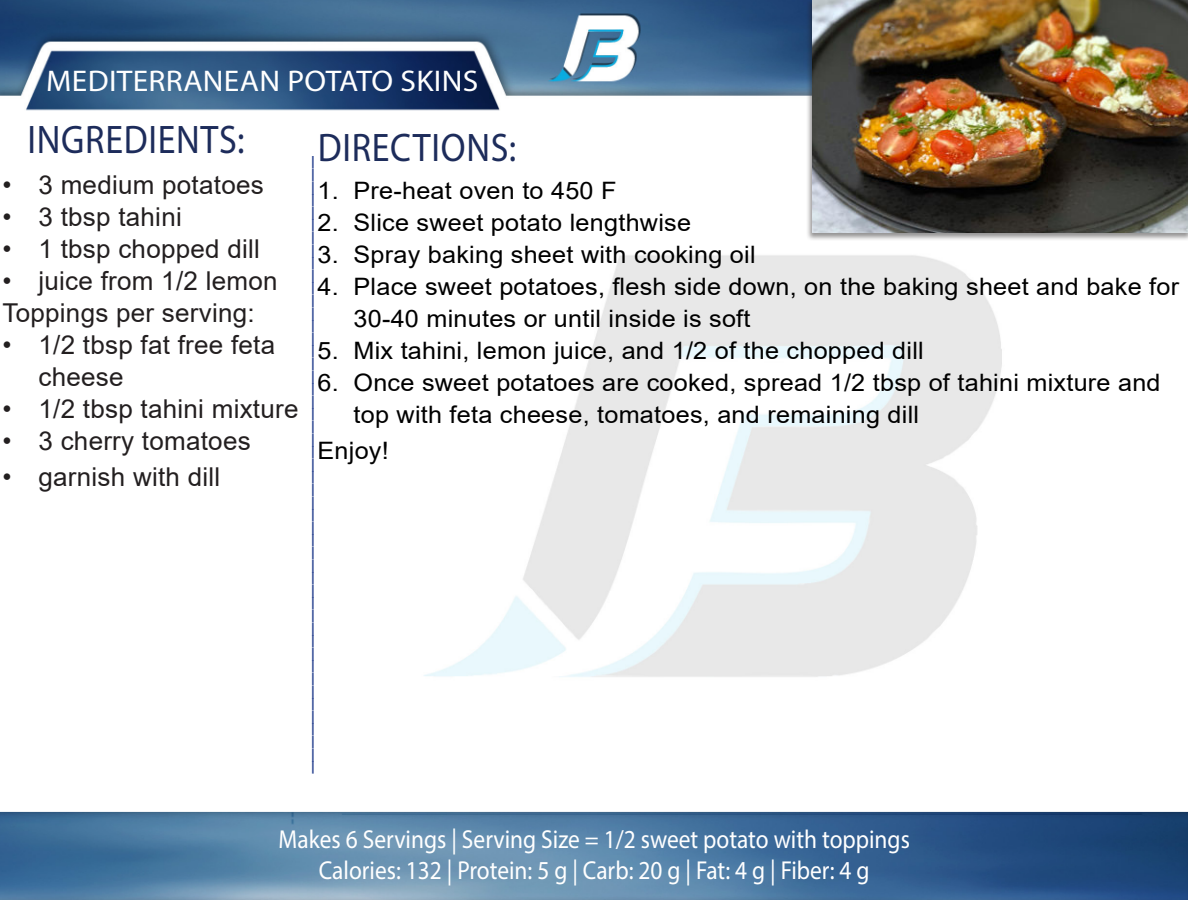
<style>
.page{position:relative;width:1188px;height:900px;background:#fff}
.page>*{position:absolute;margin:0;border:0;box-sizing:border-box;transform-origin:0 0}
.t1{font:40px "Myriad Pro";letter-spacing:.02em;color:#1d2c5b;scale:.9 1}
.t2{font:30px "Myriad Pro";letter-spacing:.01em;color:#fff;scale:1.05 1}
.t3{font:28px "Myriad Pro";color:#253f8e;scale:.9 1}
.t4{font:26px/32px "Arial";letter-spacing:.01em;color:#231f20}
.t5{font:26px/31.2px "Myriad Pro";color:#fff;text-align:center;scale:.9 1}
.t6{font:24px/32px "Arial";letter-spacing:.01em;color:#000;scale:1.05 1}
</style>
<div class="page">
<img style="left:0;top:0;width:1188px;height:900px">
<div style="left:806px;top:0;width:382px;height:242px;background:#231f20;opacity:.49"></div>
<img style="left:812px;top:0;width:376px;height:233px">
<p class="t2" style="left:46px;top:69px;width:413px">MEDITERRANEAN POTATO SKINS</p>
<h1 class="t1" style="left:28px;top:123px;width:243px">INGREDIENTS:</h1>
<p class="t4" style="left:3px;top:172px;width:263px">• 3 medium potatoes</p>
<p class="t4" style="left:3px;top:204px;width:181px">• 3 tbsp tahini</p>
<p class="t4" style="left:3px;top:236px;width:259px">• 1 tbsp chopped dill</p>
<p class="t4" style="left:3px;top:268px;width:277px">• juice from 1/2 lemon<br>Toppings per serving:</p>
<p class="t4" style="left:39px;top:332px;width:238px;text-indent:-36px">• 1/2 tbsp fat free feta cheese</p>
<p class="t4" style="left:3px;top:396px;width:298px">• 1/2 tbsp tahini mixture</p>
<p class="t4" style="left:3px;top:428px;width:250px">• 3 cherry tomatoes</p>
<p class="t4" style="left:3px;top:464px;width:219px">• garnish with dill</p>
<h1 class="t1" style="left:318px;top:131px;width:222px">DIRECTIONS:</h1>
<p class="t3" style="left:337px;top:156px;width:687px;rotate:90deg">_________________________________________________</p>
<p class="t6" style="left:318px;top:177px;width:286px">1. Pre-heat oven to 450 F</p>
<p class="t6" style="left:318px;top:209px;width:357px">2. Slice sweet potato lengthwise</p>
<p class="t6" style="left:318px;top:241px;width:419px">3. Spray baking sheet with cooking oil</p>
<p class="t6" style="left:354px;top:273px;width:788px;text-indent:-36px">4. Place sweet potatoes, flesh side down, on the baking sheet and bake for<br>30-40 minutes or until inside is soft</p>
<p class="t6" style="left:318px;top:337px;width:579px">5. Mix tahini, lemon juice, and 1/2 of the chopped dill</p>
<p class="t6" style="left:354px;top:369px;width:770px;text-indent:-36px">6. Once sweet potatoes are cooked, spread 1/2 tbsp of tahini mixture and top with feta cheese, tomatoes, and remaining dill</p>
<p class="t6" style="left:318px;top:437px;width:69px">Enjoy!</p>
<p class="t5" style="left:279px;top:826px;width:703px">Makes 6 Servings | Serving Size = 1/2 sweet potato with toppings<br>Calories: 132 | Protein: 5 g | Carb: 20 g | Fat: 4 g | Fiber: 4 g</p>
</div>
